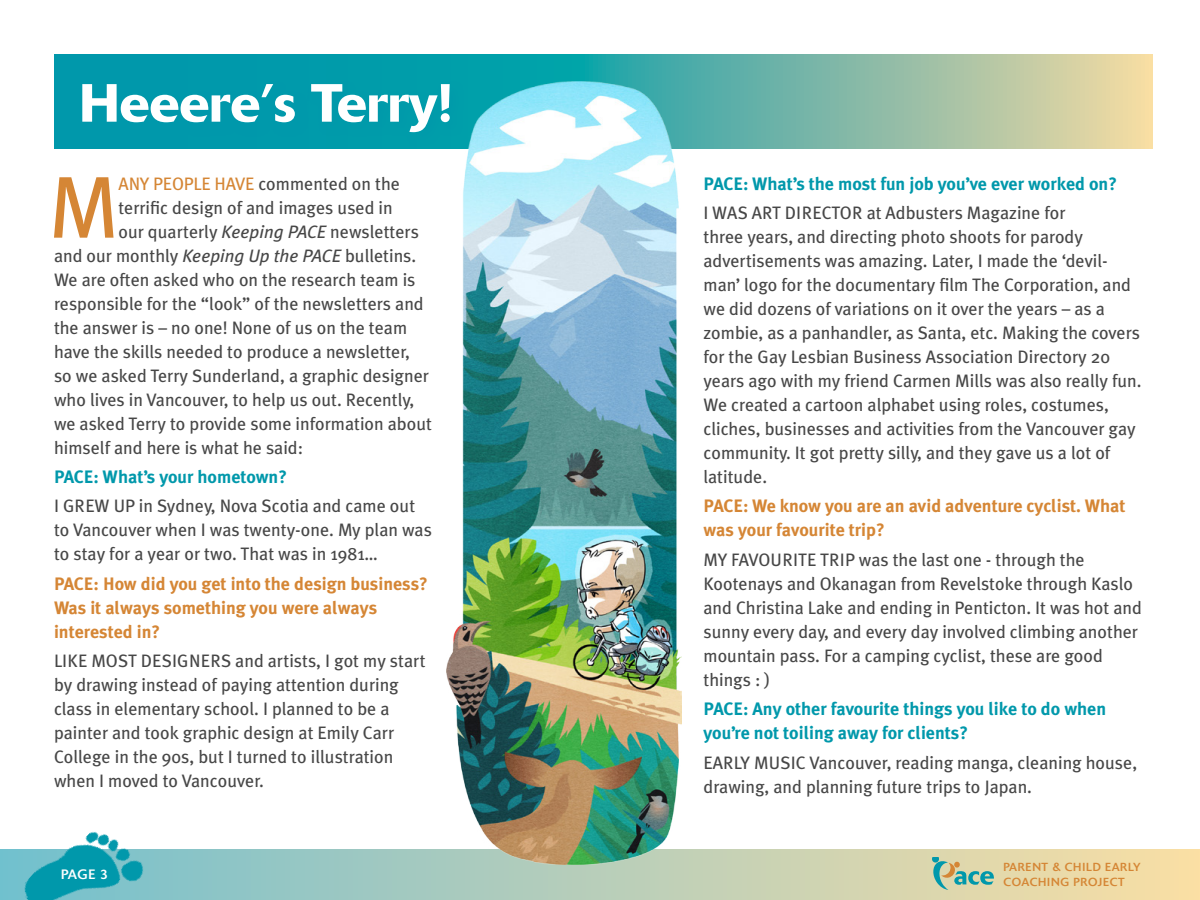
<style>
.page{position:relative;width:1200px;height:900px;background:#fff}
.page>*{position:absolute;margin:0;border:0;box-sizing:border-box;transform-origin:0 0}
.text_MAIN_dropcap{font:87.6px "Meta Plus";color:#d58635}
.Head_Green_32{font:500 53.25px "Delta";color:#fff}
.Text_MAIN_no_indent{font:18px/24px "Meta Plus";color:#474747}
.text_MAIN_dropcap-2{font:18px "Meta Plus";color:#474747}
.Text_MAIN_no_indent-2{font:700 18px/24px "Meta Plus";color:#d58635}
.Text_MAIN_no_indent-3{font:700 18px/24px "Meta Plus";color:#0098ab}
.t1{font:13.5px "Delta";color:#fff}
.t2{font:11.55px/14.9px "Delta";letter-spacing:.06em;color:#d58635}
.s1{color:#d58635}
.s2{font-style:italic}
</style>
<div class="page">
<svg style="left:0;top:849px;width:1200px;height:51px;background:#bdcfb7"></svg>
<img style="left:18px;top:832px;width:138px;height:68px">
<svg style="left:932px;top:858px;width:62px;height:32px;background:#a6c3a6"></svg>
<svg style="left:54px;top:54px;width:1099px;height:94px;background:#71b6a7"></svg>
<div style="left:78px;top:80px;width:386px;height:67px;background:#0098ab"></div>
<img style="left:447px;top:81px;width:234px;height:783px">
<p class="Head_Green_32" style="left:80px;top:71px;width:375px">Heeere’s Terry!</p>
<p class="text_MAIN_dropcap" style="left:48px;top:157px;width:73px">M</p>
<p class="text_MAIN_dropcap-2" style="left:118px;top:173px;width:283px"><span class="s1">ANY PEOPLE HAVE</span> commented on the</p>
<p class="text_MAIN_dropcap-2" style="left:118px;top:197px;width:276px">terrific design of and images used in</p>
<p class="text_MAIN_dropcap-2" style="left:118px;top:221px;width:302px">our quarterly <span class="s2">Keeping PACE</span> newsletters</p>
<p class="text_MAIN_dropcap-2" style="left:54px;top:245px;width:364px">and our monthly <span class="s2">Keeping Up the PACE</span> bulletins.</p>
<p class="text_MAIN_dropcap-2" style="left:54px;top:269px;width:363px">We are often asked who on the research team is</p>
<p class="text_MAIN_dropcap-2" style="left:54px;top:293px;width:371px">responsible for the “look” of the newsletters and</p>
<p class="text_MAIN_dropcap-2" style="left:54px;top:317px;width:355px">the answer is – no one! None of us on the team</p>
<p class="text_MAIN_dropcap-2" style="left:54px;top:341px;width:357px">have the skills needed to produce a newsletter,</p>
<p class="text_MAIN_dropcap-2" style="left:54px;top:365px;width:376px">so we asked Terry Sunderland, a graphic designer</p>
<p class="text_MAIN_dropcap-2" style="left:54px;top:389px;width:362px">who lives in Vancouver, to help us out. Recently,</p>
<p class="text_MAIN_dropcap-2" style="left:54px;top:413px;width:380px">we asked Terry to provide some information about</p>
<p class="text_MAIN_dropcap-2" style="left:54px;top:437px;width:251px">himself and here is what he said:</p>
<p class="Text_MAIN_no_indent-3" style="left:54px;top:465px;width:235px">PACE: What’s your hometown?</p>
<p class="Text_MAIN_no_indent" style="left:54px;top:494px;width:380px">I GREW UP in Sydney, Nova Scotia and came out to Vancouver when I was twenty-one. My plan was to stay for a year or two. That was in 1981…</p>
<p class="Text_MAIN_no_indent-2" style="left:54px;top:572px;width:376px">PACE: How did you get into the design business?<br>Was it always something you were always interested in?</p>
<p class="Text_MAIN_no_indent" style="left:54px;top:649px;width:373px">LIKE MOST DESIGNERS and artists, I got my start by drawing instead of paying attention during class in elementary school. I planned to be a painter and took graphic design at Emily Carr College in the 90s, but I turned to illustration when I moved to Vancouver.</p>
<p class="t1" style="left:61px;top:866px;width:48px">PAGE 3</p>
<p class="Text_MAIN_no_indent-3" style="left:704px;top:171px;width:415px">PACE: What’s the most fun job you’ve ever worked on?</p>
<p class="Text_MAIN_no_indent" style="left:704px;top:201px;width:440px">I WAS ART DIRECTOR at Adbusters Magazine for<br>three years, and directing photo shoots for parody advertisements was amazing. Later, I made the ‘devil&shy;man’ logo for the documentary film The Corporation, and we did dozens of variations on it over the years – as a zombie, as a panhandler, as Santa, etc. Making the covers for the Gay Lesbian Business Association Directory 20 years ago with my friend Carmen Mills was also really fun.<br>We created a cartoon alphabet using roles, costumes, cliches, businesses and activities from the Vancouver gay community. It got pretty silly, and they gave us a lot of latitude.</p>
<p class="Text_MAIN_no_indent-2" style="left:704px;top:494px;width:423px">PACE: We know you are an avid adventure cyclist. What was your favourite trip?</p>
<p class="Text_MAIN_no_indent" style="left:704px;top:547px;width:440px">MY FAVOURITE TRIP was the last one - through the Kootenays and Okanagan from Revelstoke through Kaslo and Christina Lake and ending in Penticton. It was hot and sunny every day, and every day involved climbing another mountain pass. For a camping cyclist, these are good things : )</p>
<p class="Text_MAIN_no_indent-3" style="left:704px;top:697px;width:404px">PACE: Any other favourite things you like to do when you’re not toiling away for clients?</p>
<p class="Text_MAIN_no_indent" style="left:704px;top:750px;width:435px">EARLY MUSIC Vancouver, reading manga, cleaning house, drawing, and planning future trips to Japan.</p>
<p class="t2" style="left:1004px;top:860px;width:139px">PARENT &amp; CHILD EARLY<br>COACHING PROJECT</p>
</div>
